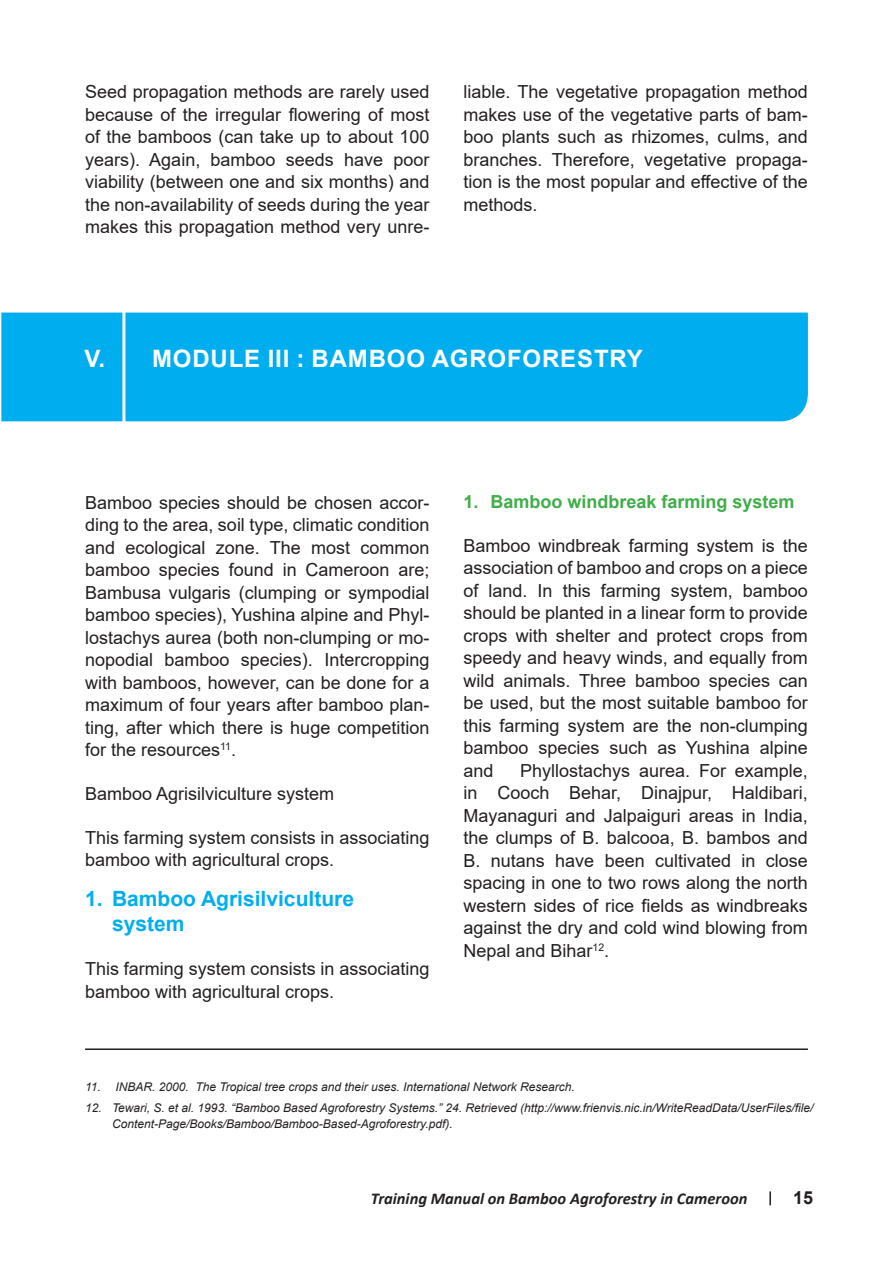
<style>
.page{position:relative;width:893px;height:1263px;background:#fff}
.page>*{position:absolute;margin:0;border:0;box-sizing:border-box;transform-origin:0 0}
.t1{font:700 24px "Arial";letter-spacing:.035em;color:#fff}
.t2{font:700 21px/25.2px "Arial";color:#00aeef}
.t3{font:18px/22.5px "Arial";color:#231f20;text-align:justify}
.t4{font:700 18px "Arial";color:#40ae49}
.t5{font:700 18px "Arial";color:#231f20}
.t6{font:italic 700 16.5px "Calibri";color:#231f20}
.t7{font:italic 12px/16.5px "Arial";color:#231f20}
</style>
<div class="page">
<svg style="left:769px;top:1191px;width:2px;height:14px"></svg>
<hr style="left:85px;top:1048px;width:723px;height:2px;background:#231f20">
<div style="left:1px;top:313px;width:807px;height:108px;background:#00aeef"></div>
<hr style="left:122px;top:306px;width:3px;height:121px;background:#fff">
<p class="t3" style="left:85px;top:80px;width:346px">Seed propagation methods are rarely used because of the irregular flowering of most of the bamboos (can take up to about 100 years). Again, bamboo seeds have poor viability (between one and six months) and the non-availability of seeds during the year makes this propagation method very unre-</p>
<p class="t3" style="left:463px;top:80px;width:346px">liable. The vegetative propagation method makes use of the vegetative parts of bam&shy;boo plants such as rhizomes, culms, and branches. Therefore, vegetative propaga&shy;tion is the most popular and effective of the methods.</p>
<h1 class="t1" style="left:84px;top:341px;width:560px">V. MODULE III : BAMBOO AGROFORESTRY</h1>
<p class="t3" style="left:85px;top:491px;width:346px">Bamboo species should be chosen accor&shy;ding to the area, soil type, climatic condition and ecological zone. The most common bamboo species found in Cameroon are; Bambusa vulgaris (clumping or sympodial bamboo species), Yushina alpine and Phyl&shy;lostachys aurea (both non-clumping or mo&shy;nopodial bamboo species). Intercropping with bamboos, however, can be done for a maximum of four years after bamboo plan&shy;ting, after which there is huge competition for the resources<sup>11</sup>.</p>
<p class="t3" style="left:85px;top:782px;width:251px">Bamboo Agrisilviculture system</p>
<p class="t3" style="left:85px;top:826px;width:346px">This farming system consists in associating bamboo with agricultural crops.</p>
<p class="t2" style="left:112px;top:886px;width:243px;text-indent:-27px">1. Bamboo Agrisilviculture system</p>
<p class="t3" style="left:85px;top:957px;width:346px">This farming system consists in associating bamboo with agricultural crops.</p>
<p class="t4" style="left:463px;top:489px;width:333px">1. Bamboo windbreak farming system</p>
<p class="t3" style="left:463px;top:534px;width:346px">Bamboo windbreak farming system is the association of bamboo and crops on a piece of land. In this farming system, bamboo should be planted in a linear form to provide crops with shelter and protect crops from speedy and heavy winds, and equally from wild animals. Three bamboo species can be used, but the most suitable bamboo for this farming system are the non-clumping bamboo species such as Yushina alpine and</p>
<p class="t3" style="left:463px;top:759px;width:346px;text-indent:57px">Phyllostachys aurea. For example, in Cooch Behar, Dinajpur, Haldibari, Mayanaguri and Jalpaiguri areas in India, the clumps of B. balcooa, B. bambos and B. nutans have been cultivated in close spacing in one to two rows along the north western sides of rice fields as windbreaks against the dry and cold wind blowing from Nepal and Bihar<sup>12</sup>.</p>
<p class="t7" style="left:85px;top:1078px;width:491px">11. INBAR. 2000. The Tropical tree crops and their uses. International Network Research.</p>
<p class="t7" style="left:112px;top:1099px;width:703px;text-indent:-27px">12. Tewari, S. et al. 1993. “Bamboo Based Agroforestry Systems.” 24. Retrieved (http://www.frienvis.nic.in/WriteReadData/UserFiles/file/<br>Content-Page/Books/Bamboo/Bamboo-Based-Agroforestry.pdf).</p>
<p class="t6" style="left:371px;top:1188px;width:378px">Training Manual on Bamboo Agroforestry in Cameroon</p>
<p class="t5" style="left:793px;top:1185px;width:22px">15</p>
</div>
